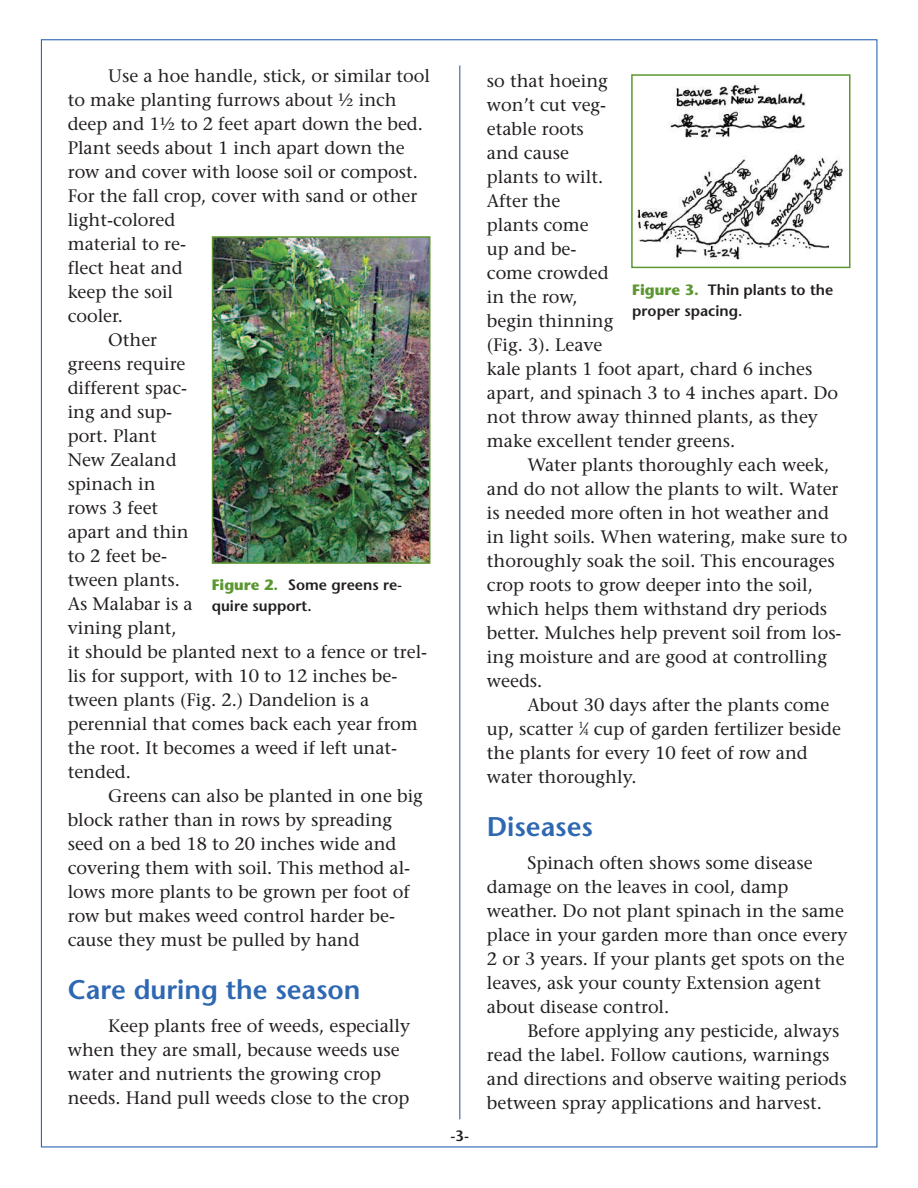
<style>
.page{position:relative;width:918px;height:1188px;background:#fff}
.page>*{position:absolute;margin:0;border:0;box-sizing:border-box;transform-origin:0 0}
.t1{font:600 27px "Stone Sans";color:#2e67b2}
.t2{font:18px/24px "Stone Serif";color:#231f20}
.t3{font:600 15px/21px "Stone Sans";color:#231f20}
.s1{font-weight:700;color:#5c9731}
.s2{font-size:9px}
</style>
<div class="page">
<hr style="left:459px;top:65px;width:2px;height:1054px;background:#6f86c3">
<img style="left:215px;top:239px;width:212px;height:322px">
<div style="left:212px;top:236px;width:218px;height:328px;border:2px solid #5c9731"></div>
<img style="left:637px;top:83px;width:207px;height:177px">
<div style="left:631px;top:74px;width:219px;height:194px;border:2px solid #5c9731"></div>
<p class="t2" style="left:108px;top:65px;width:323px">Use a hoe handle, stick, or similar tool</p>
<p class="t2" style="left:68px;top:89px;width:331px">to make planting furrows about ½ inch</p>
<p class="t2" style="left:68px;top:113px;width:357px">deep and 1½ to 2 feet apart down the bed.</p>
<p class="t2" style="left:68px;top:137px;width:339px">Plant seeds about 1 inch apart down the</p>
<p class="t2" style="left:68px;top:161px;width:352px">row and cover with loose soil or compost.</p>
<p class="t2" style="left:68px;top:185px;width:351px">For the fall crop, cover with sand or other</p>
<p class="t2" style="left:68px;top:209px;width:109px">light-colored</p>
<p class="t2" style="left:68px;top:233px;width:120px">material to re-</p>
<p class="t2" style="left:68px;top:257px;width:116px">flect heat and</p>
<p class="t2" style="left:68px;top:281px;width:107px">keep the soil</p>
<p class="t2" style="left:68px;top:305px;width:57px">cooler.</p>
<p class="t2" style="left:108px;top:329px;width:50px">Other</p>
<p class="t2" style="left:68px;top:353px;width:119px">greens require</p>
<p class="t2" style="left:68px;top:377px;width:121px">different spac-</p>
<p class="t2" style="left:68px;top:401px;width:106px">ing and sup-</p>
<p class="t2" style="left:68px;top:425px;width:90px">port. Plant</p>
<p class="t2" style="left:68px;top:449px;width:110px">New Zealand</p>
<p class="t2" style="left:68px;top:473px;width:89px">spinach in</p>
<p class="t2" style="left:68px;top:497px;width:92px">rows 3 feet</p>
<p class="t2" style="left:68px;top:521px;width:122px">apart and thin</p>
<p class="t2" style="left:68px;top:545px;width:101px">to 2 feet be-</p>
<p class="t2" style="left:68px;top:569px;width:114px">tween plants.</p>
<p class="t2" style="left:68px;top:593px;width:126px">As Malabar is a</p>
<p class="t2" style="left:68px;top:617px;width:110px">vining plant,</p>
<p class="t2" style="left:68px;top:641px;width:361px">it should be planted next to a fence or trel-</p>
<p class="t2" style="left:68px;top:665px;width:331px">lis for support, with 10 to 12 inches be-</p>
<p class="t2" style="left:68px;top:689px;width:303px">tween plants (Fig. 2.) Dandelion is a</p>
<p class="t2" style="left:68px;top:713px;width:352px">perennial that comes back each year from</p>
<p class="t2" style="left:68px;top:737px;width:331px">the root. It becomes a weed if left unat-</p>
<p class="t2" style="left:68px;top:761px;width:65px">tended.</p>
<p class="t2" style="left:108px;top:785px;width:316px">Greens can also be planted in one big</p>
<p class="t2" style="left:68px;top:809px;width:326px">block rather than in rows by spreading</p>
<p class="t2" style="left:68px;top:833px;width:330px">seed on a bed 18 to 20 inches wide and</p>
<p class="t2" style="left:68px;top:857px;width:344px">covering them with soil. This method al-</p>
<p class="t2" style="left:68px;top:881px;width:343px">lows more plants to be grown per foot of</p>
<p class="t2" style="left:68px;top:905px;width:329px">row but makes weed control harder be-</p>
<p class="t2" style="left:68px;top:929px;width:293px">cause they must be pulled by hand</p>
<h1 class="t1" style="left:68px;top:979px;width:294px">Care during the season</h1>
<p class="t2" style="left:68px;top:1016px;width:344px;text-indent:41px">Keep plants free of weeds, especially when they are small, because weeds use water and nutrients the growing crop needs. Hand pull weeds close to the crop</p>
<p class="t3" style="left:212px;top:576px;width:192px"><span class="s1">Figure 2.</span> Some greens re&shy;quire support.</p>
<p class="t3" style="left:450px;top:1127px;width:20px">-3-</p>
<p class="t2" style="left:487px;top:70px;width:353px">so that hoeing<br>won’t cut veg-<br>etable roots<br>and cause<br>plants to wilt.<br>After the<br>plants come<br>up and be-<br>come crowded<br>in the row,<br>begin thinning<br>(Fig. 3). Leave<br>kale plants 1 foot apart, chard 6 inches apart, and spinach 3 to 4 inches apart. Do not throw away thinned plants, as they make excellent tender greens.</p>
<p class="t2" style="left:487px;top:454px;width:362px;text-indent:41px">Water plants thoroughly each week, and do not allow the plants to wilt. Water is needed more often in hot weather and in light soils. When watering, make sure to thoroughly soak the soil. This encourages crop roots to grow deeper into the soil, which helps them withstand dry periods better. Mulches help prevent soil from los&shy;ing moisture and are good at controlling weeds.</p>
<p class="t2" style="left:487px;top:694px;width:356px;text-indent:41px">About 30 days after the plants come up, scatter <sup>1</sup>⁄<span class="s2">4</span> cup of garden fertilizer beside the plants for every 10 feet of row and water thoroughly.</p>
<h1 class="t1" style="left:487px;top:816px;width:108px">Diseases</h1>
<p class="t2" style="left:487px;top:853px;width:362px;text-indent:41px">Spinach often shows some disease damage on the leaves in cool, damp weather. Do not plant spinach in the same place in your garden more than once every 2 or 3 years. If your plants get spots on the leaves, ask your county Extension agent about disease control.</p>
<p class="t2" style="left:487px;top:1021px;width:361px;text-indent:41px">Before applying any pesticide, always read the label. Follow cautions, warnings and directions and observe waiting periods between spray applications and harvest.</p>
<p class="t3" style="left:632px;top:281px;width:203px"><span class="s1">Figure 3.</span> Thin plants to the proper spacing.</p>
</div>
